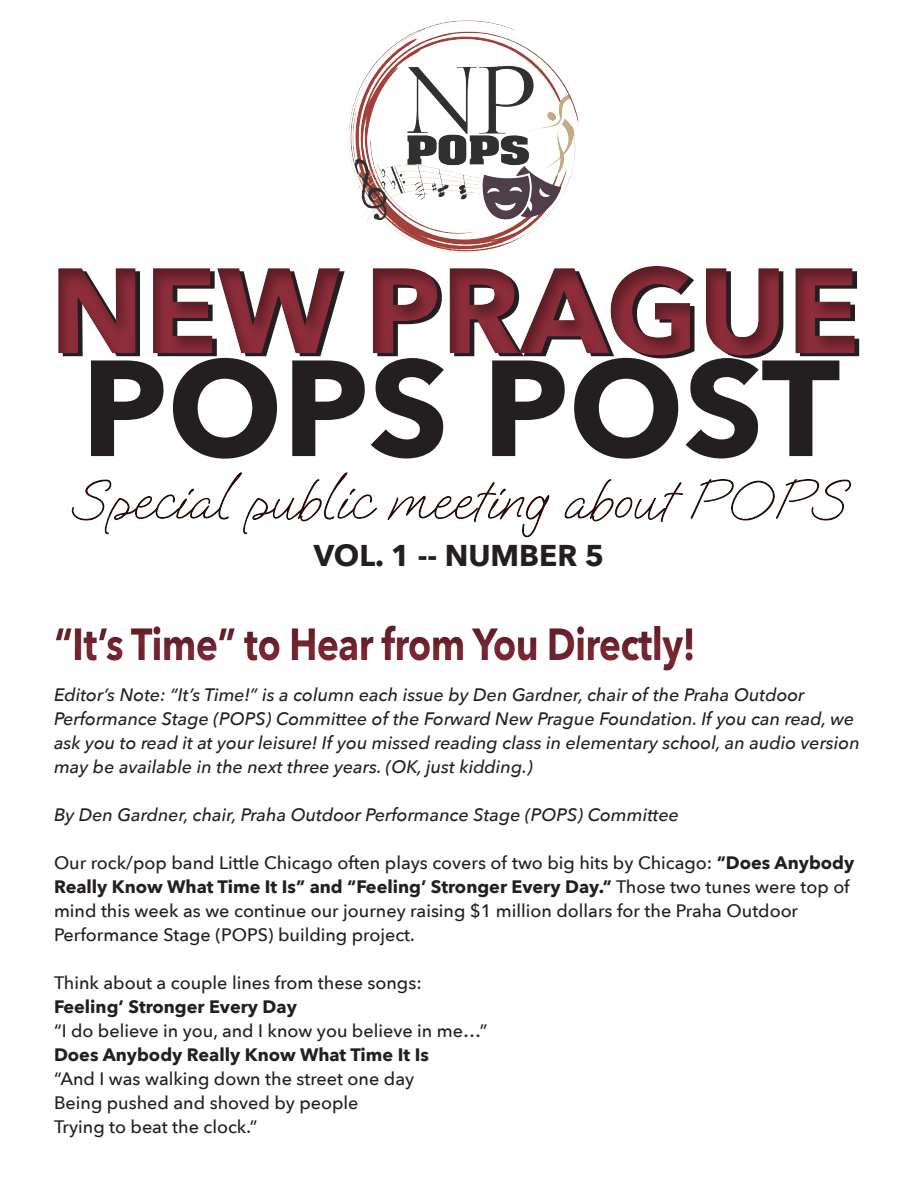
<style>
.page{position:relative;width:918px;height:1188px;background:#fff}
.page>*{position:absolute;margin:0;border:0;box-sizing:border-box;transform-origin:0 0}
.t1{font:700 135px "Avenir Next";color:#231f20}
.t2{font:700 120px "Avenir Next";color:#231f20}
.t3{font:58.5px "Oooh Baby";color:#3e0f0e}
.t4{font:700 45px "Avenir Next";letter-spacing:-.02em;color:#8d2d3a;scale:.83 1}
.t5{font:700 30px "Avenir Next";color:#231f20}
.t6{font:500 18px/24px "Avenir Next";color:#231f20}
.t7{font:italic 500 18px/24px "Avenir Next";color:#231f20}
.t8{font:700 18px "Avenir Next";color:#231f20}
.s1{font-weight:700}
</style>
<div class="page">
<img style="left:349px;top:20px;width:230px;height:187px">
<div style="left:0;top:207px;width:918px;height:205px;background:#231f20;opacity:.39"></div>
<div style="left:33px;top:604px;width:831px;height:80px;background:#231f20;opacity:.37"></div>
<div style="left:0;top:444px;width:918px;height:96px;background:#231f20;opacity:.44"></div>
<p class="t2" style="left:54px;top:210px;width:811px">NEW PRAGUE</p>
<p class="t1" style="left:81px;top:292px;width:760px">POPS POST</p>
<h3 class="t3" style="left:71px;top:459px;width:777px">Special public meeting about POPS</h3>
<p class="t5" style="left:314px;top:529px;width:292px">VOL. 1 -- NUMBER 5</p>
<h3 class="t4" style="left:54px;top:605px;width:775px">“It’s Time” to Hear from You Directly!</h3>
<p class="t7" style="left:54px;top:682px;width:752px">Editor’s Note: “It’s Time!” is a column each issue by Den Gardner, chair of the Praha Outdoor</p>
<p class="t7" style="left:54px;top:706px;width:807px">Performance Stage (POPS) Committee of the Forward New Prague Foundation. If you can read, we ask you to read it at your leisure! If you missed reading class in elementary school, an audio version may be available in the next three years. (OK, just kidding.)</p>
<p class="t7" style="left:54px;top:802px;width:627px">By Den Gardner, chair, Praha Outdoor Performance Stage (POPS) Committee</p>
<p class="t6" style="left:54px;top:850px;width:802px">Our rock/pop band Little Chicago often plays covers of two big hits by Chicago: <span class="s1">“Does Anybody<br>Really Know What Time It Is” and “Feeling’ Stronger Every Day.”</span> Those two tunes were top of mind this week as we continue our journey raising $1 million dollars for the Praha Outdoor</p>
<p class="t6" style="left:54px;top:922px;width:362px">Performance Stage (POPS) building project.</p>
<p class="t6" style="left:54px;top:970px;width:369px">Think about a couple lines from these songs:</p>
<p class="t8" style="left:54px;top:991px;width:244px">Feeling’ Stronger Every Day</p>
<p class="t6" style="left:54px;top:1018px;width:435px">“I do believe in you, and I know you believe in me…”</p>
<p class="t8" style="left:54px;top:1039px;width:376px">Does Anybody Really Know What Time It Is</p>
<p class="t6" style="left:54px;top:1066px;width:362px">“And I was walking down the street one day</p>
<p class="t6" style="left:54px;top:1090px;width:306px">Being pushed and shoved by people</p>
<p class="t6" style="left:54px;top:1114px;width:205px">Trying to beat the clock.”</p>
</div>
